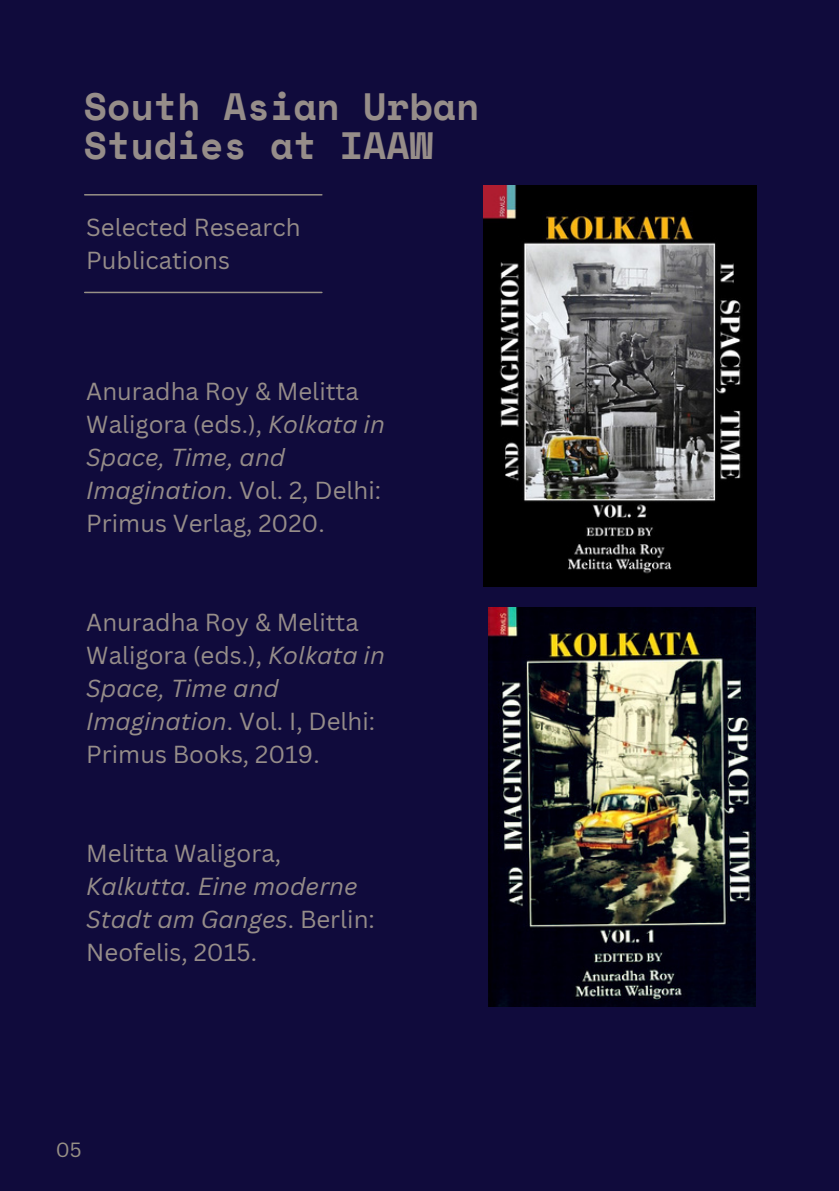
<style>
.page{position:relative;width:839px;height:1191px;background:#fff}
.page>*{position:absolute;margin:0;border:0;box-sizing:border-box;transform-origin:0 0}
.t1{font:700 38px/39px "Space Mono";color:#968d89}
.t2{font:24px/33px "Canva Sans";color:#968d89}
.t3{font:italic 24px/33px "Canva Sans";color:#968d89}
.t4{font:20px "Canva Sans";color:#989186}
.s1{font-style:italic}
.s2{font-style:normal}
</style>
<div class="page">
<div style="left:0;top:0;width:838px;height:1191px;background:#100b3c"></div>
<hr style="left:85px;top:194px;width:237px;height:2px;background:#989186">
<hr style="left:85px;top:292px;width:237px;height:1px;background:#989186">
<img style="left:483px;top:186px;width:273px;height:400px">
<img style="left:488px;top:607px;width:267px;height:399px">
<h1 class="t1" style="left:84px;top:86px;width:397px">South Asian Urban<br>Studies at IAAW</h1>
<p class="t2" style="left:86px;top:210px;width:216px">Selected Research<br>Publications</p>
<p class="t2" style="left:86px;top:374px;width:300px">Anuradha Roy &amp; Melitta<br>Waligora (eds.), <span class="s1">Kolkata in<br>Space, Time, and<br>Imagination</span>. Vol. 2, Delhi:<br>Primus Verlag, 2020.</p>
<p class="t2" style="left:86px;top:605px;width:300px">Anuradha Roy &amp; Melitta<br>Waligora (eds.), <span class="s1">Kolkata in<br>Space, Time and<br>Imagination</span>. Vol. I, Delhi:<br>Primus Books, 2019.</p>
<p class="t2" style="left:86px;top:836px;width:196px">Melitta Waligora,</p>
<p class="t3" style="left:86px;top:869px;width:290px">Kalkutta. Eine moderne<br>Stadt am Ganges<span class="s2">. Berlin:<br>Neofelis, 2015.</span></p>
<p class="t4" style="left:56px;top:1136px;width:27px">05</p>
</div>
